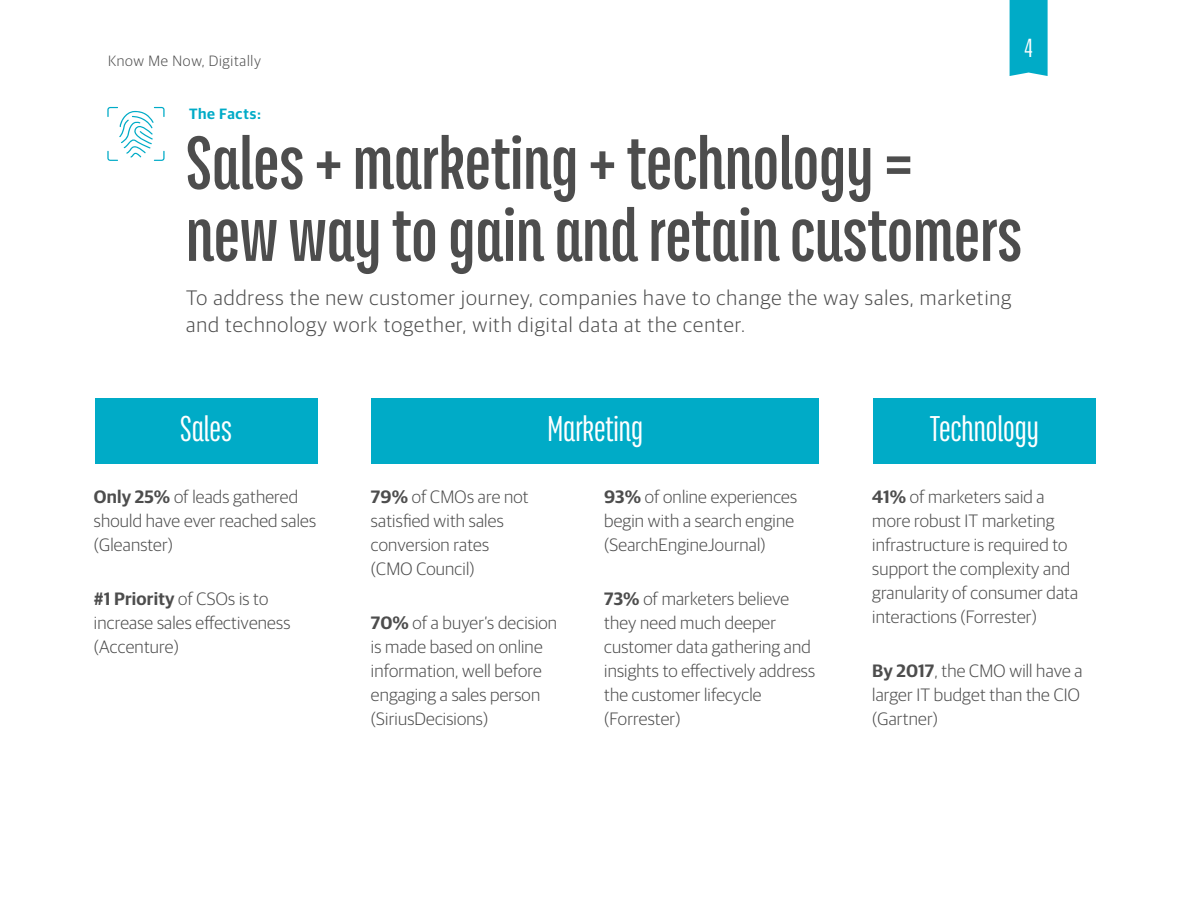
<style>
.page{position:relative;width:1188px;height:918px;background:#fff}
.page>*{position:absolute;margin:0;border:0;box-sizing:border-box;transform-origin:0 0}
.t1{font:700 81.75px/72px "Titular Alt";color:#4d4d4d}
.t2{font:39px "Titular Alt";color:#fff}
.t3{font:28.5px "Titular Alt";color:#fff}
.t4{font:300 21px/27px "Guardian Sans";letter-spacing:.05em;color:#4d4d4d}
.t5{font:300 18px/24px "Guardian Sans";letter-spacing:.01em;color:#4d4d4d}
.t6{font:300 15px "Guardian Sans";letter-spacing:.05em;color:#4d4d4d}
.t7{font:600 15px "Guardian Sans";letter-spacing:.05em;color:#00abc7}
.s1{font-weight:600}
</style>
<div class="page">
<svg style="left:107px;top:107px;width:58px;height:54px"></svg>
<div style="left:95px;top:398px;width:222px;height:66px;background:#00abc7"></div>
<div style="left:372px;top:398px;width:447px;height:66px;background:#00abc7"></div>
<div style="left:873px;top:398px;width:223px;height:66px;background:#00abc7"></div>
<div style="left:1010px;top:0;width:38px;height:76px;background:#00abc7"></div>
<p class="t6" style="left:108px;top:50px;width:154px">Know Me Now, Digitally</p>
<p class="t7" style="left:189px;top:103px;width:73px">The Facts:</p>
<p class="t3" style="left:1024px;top:34px;width:10px">4</p>
<p class="t1" style="left:186px;top:126px;width:838px">Sales + marketing + technology = new way to gain and retain customers</p>
<p class="t4" style="left:186px;top:282px;width:827px">To address the new customer journey, companies have to change the way sales, marketing and technology work together, with digital data at the center.</p>
<p class="t2" style="left:180px;top:410px;width:53px">Sales</p>
<p class="t2" style="left:547px;top:410px;width:97px">Marketing</p>
<p class="t2" style="left:930px;top:410px;width:110px">Technology</p>
<p class="t5" style="left:94px;top:483px;width:224px"><span class="s1">Only 25%</span> of leads gathered should have ever reached sales (Gleanster)</p>
<p class="t5" style="left:94px;top:585px;width:198px"><span class="s1">#1 Priority</span> of CSOs is to increase sales effectiveness (Accenture)</p>
<p class="t5" style="left:371px;top:483px;width:159px"><span class="s1">79%</span> of CMOs are not satisfied with sales conversion rates (CMO Council)</p>
<p class="t5" style="left:371px;top:609px;width:188px"><span class="s1">70%</span> of a buyer’s decision is made based on online information, well before engaging a sales person (SiriusDecisions)</p>
<p class="t5" style="left:604px;top:483px;width:195px"><span class="s1">93%</span> of online experiences begin with a search engine (SearchEngineJournal)</p>
<p class="t5" style="left:604px;top:585px;width:212px"><span class="s1">73%</span> of marketers believe they need much deeper customer data gathering and insights to effectively address the customer lifecycle (Forrester)</p>
<p class="t5" style="left:872px;top:483px;width:207px"><span class="s1">41%</span> of marketers said a more robust IT marketing infrastructure is required to support the complexity and granularity of consumer data interactions (Forrester)</p>
<p class="t5" style="left:872px;top:657px;width:212px"><span class="s1">By 2017</span>, the CMO will have a larger IT budget than the CIO (Gartner)</p>
</div>
